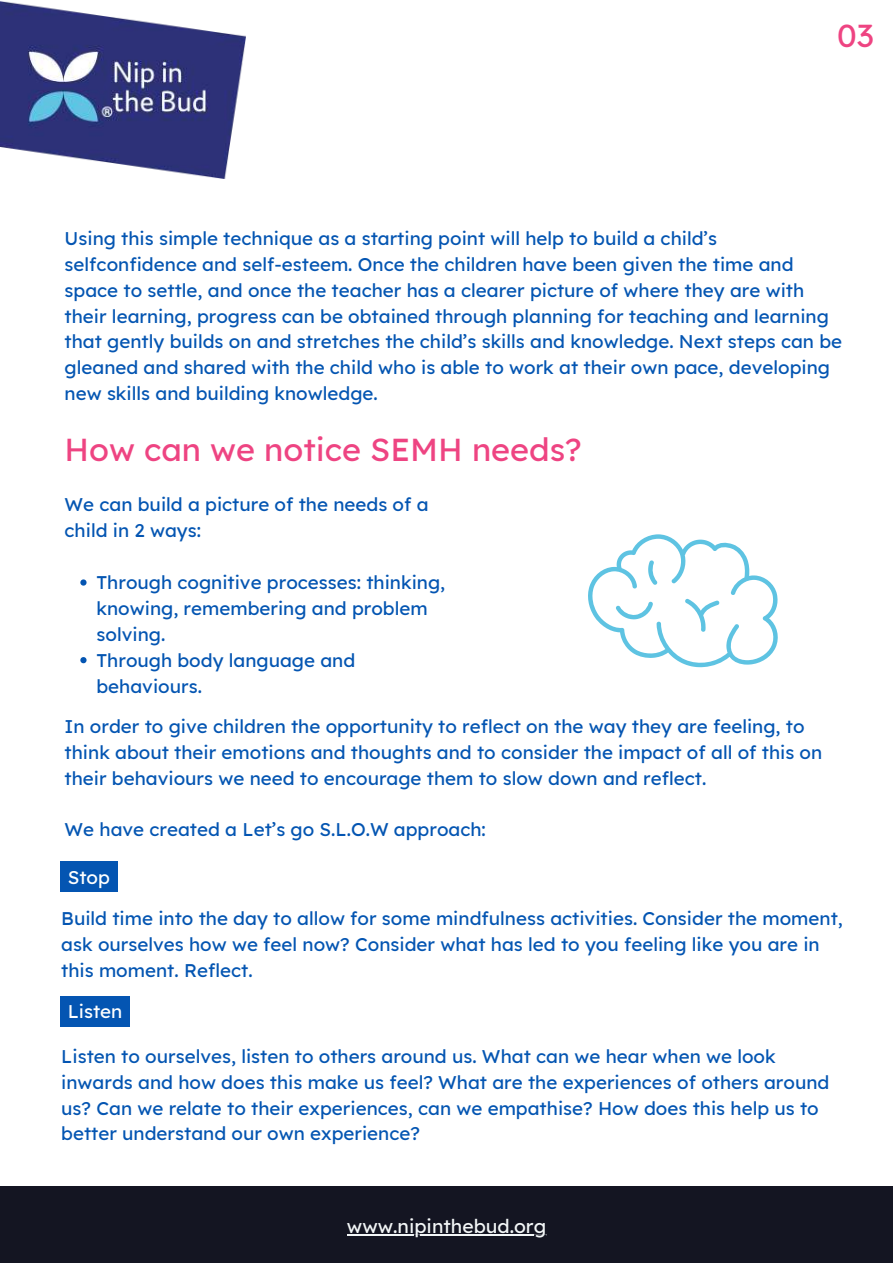
<style>
.page{position:relative;width:893px;height:1263px;background:#fff}
.page>*{position:absolute;margin:0;border:0;box-sizing:border-box;transform-origin:0 0}
.t1{font:500 32.4px "Readex Pro";color:#ee4482}
.t2{font:500 19.27px "Readex Pro";color:#f3f6f7}
.t3{font:500 18.75px/25.9px "Readex Pro";color:#0455b2}
.t4{font:500 18.75px "Readex Pro";color:#fff}
</style>
<div class="page">
<img style="left:0;top:1px;width:245px;height:177px">
<div style="left:0;top:1186px;width:893px;height:77px;background:#141522"></div>
<svg style="left:588px;top:534px;width:190px;height:133px"></svg>
<hr style="left:347px;top:1234px;width:199px;height:2px;background:#f3f6f7">
<svg style="left:80px;top:579px;width:7px;height:7px"></svg>
<svg style="left:80px;top:657px;width:7px;height:6px"></svg>
<div style="left:60px;top:861px;width:57px;height:31px;background:#0455b2"></div>
<div style="left:60px;top:996px;width:70px;height:30px;background:#0455b2"></div>
<h1 class="t1" style="left:837px;top:16px;width:38px">03</h1>
<p class="t3" style="left:65px;top:226px;width:779px">Using this simple technique as a starting point will help to build a child’s selfconfidence and self-esteem. Once the children have been given the time and space to settle, and once the teacher has a clearer picture of where they are with their learning, progress can be obtained through planning for teaching and learning that gently builds on and stretches the child’s skills and knowledge. Next steps can be gleaned and shared with the child who is able to work at their own pace, developing new skills and building knowledge.</p>
<h1 class="t1" style="left:65px;top:431px;width:519px">How can we notice SEMH needs?</h1>
<p class="t3" style="left:65px;top:492px;width:365px">We can build a picture of the needs of a child in 2 ways:</p>
<p class="t3" style="left:96px;top:570px;width:350px">Through cognitive processes: thinking, knowing, remembering and problem solving.<br>Through body language and behaviours.</p>
<p class="t3" style="left:65px;top:713px;width:759px">In order to give children the opportunity to reflect on the way they are feeling, to think about their emotions and thoughts and to consider the impact of all of this on their behaviours we need to encourage them to slow down and reflect.</p>
<p class="t3" style="left:65px;top:817px;width:423px">We have created a Let’s go S.L.O.W approach:</p>
<p class="t4" style="left:68px;top:866px;width:44px">Stop</p>
<p class="t3" style="left:61px;top:906px;width:783px">Build time into the day to allow for some mindfulness activities. Consider the moment, ask ourselves how we feel now? Consider what has led to you feeling like you are in this moment. Reflect.</p>
<p class="t4" style="left:68px;top:1001px;width:56px">Listen</p>
<p class="t3" style="left:61px;top:1043px;width:769px">Listen to ourselves, listen to others around us. What can we hear when we look inwards and how does this make us feel? What are the experiences of others around us? Can we relate to their experiences, can we empathise? How does this help us to better understand our own experience?</p>
<p class="t2" style="left:347px;top:1215px;width:201px">www.nipinthebud.org</p>
</div>
